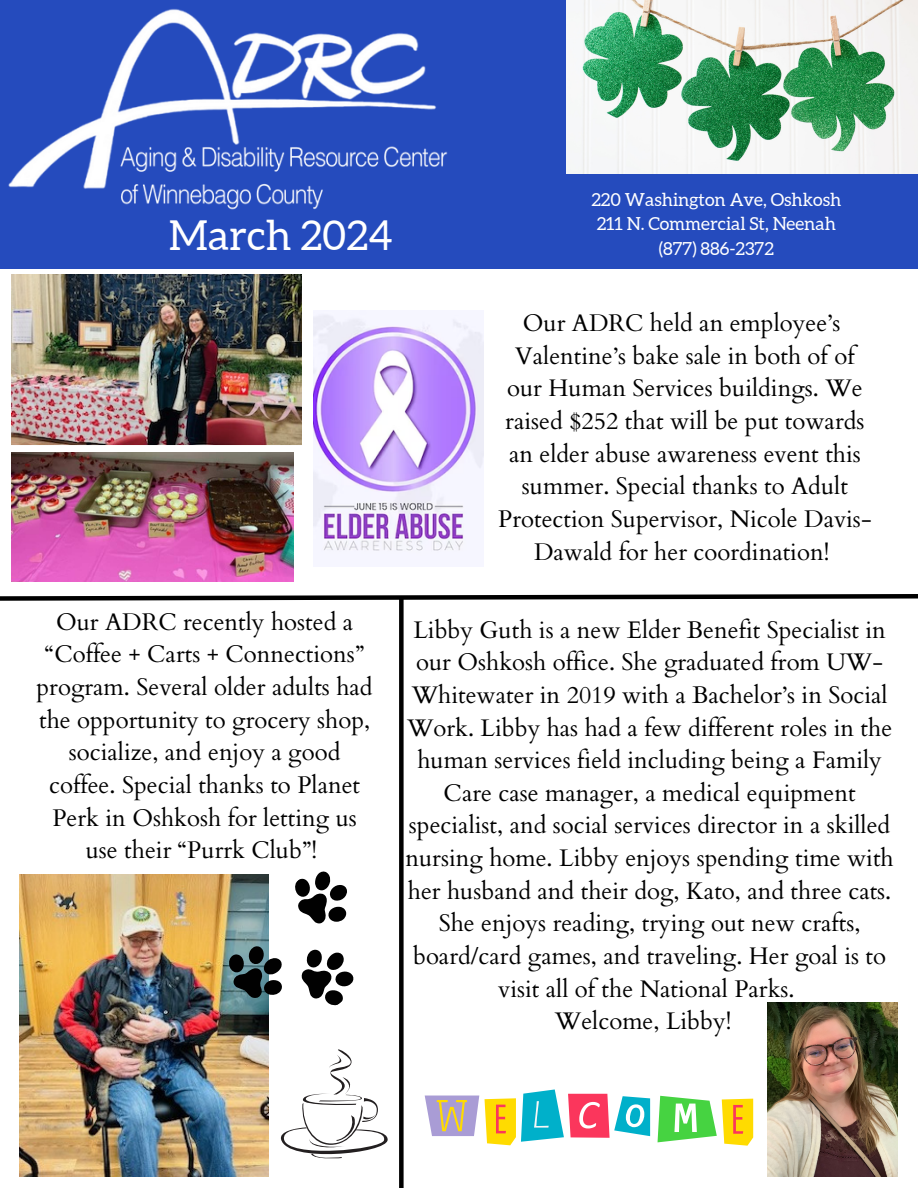
<style>
.page{position:relative;width:918px;height:1188px;background:#fff}
.page>*{position:absolute;margin:0;border:0;box-sizing:border-box;transform-origin:0 0}
.t1{font:41.25px "Aleo";color:#fff}
.t2{font:24px/32.7px "Cardo";color:#000;text-align:center}
.t3{font:18px "Aleo";color:#fff}
</style>
<div class="page">
<div style="left:0;top:0;width:918px;height:268px;background:#254bbd"></div>
<img style="left:566px;top:0;width:352px;height:173px">
<img style="left:0;top:9px;width:484px;height:278px">
<img style="left:12px;top:275px;width:289px;height:170px">
<img style="left:20px;top:875px;width:249px;height:301px">
<img style="left:12px;top:452px;width:281px;height:130px">
<img style="left:767px;top:1002px;width:131px;height:175px">
<svg style="left:0;top:594px;width:918px;height:7px"></svg>
<div style="left:399px;top:598px;width:5px;height:590px;background:#000"></div>
<svg style="left:281px;top:1049px;width:107px;height:109px"></svg>
<svg style="left:225px;top:943px;width:57px;height:62px;background:#54696c"></svg>
<svg style="left:301px;top:949px;width:53px;height:57px"></svg>
<svg style="left:295px;top:871px;width:52px;height:53px"></svg>
<img style="left:314px;top:313px;width:170px;height:239px">
<svg style="left:658px;top:1096px;width:95px;height:50px"></svg>
<svg style="left:425px;top:1096px;width:54px;height:40px;background:#bdaebd"></svg>
<svg style="left:485px;top:1089px;width:165px;height:56px"></svg>
<p class="t1" style="left:169px;top:212px;width:225px">March 2024</p>
<p class="t3" style="left:591px;top:189px;width:251px">220 Washington Ave, Oshkosh</p>
<p class="t3" style="left:597px;top:214px;width:241px">211 N. Commercial St, Neenah</p>
<h1 class="t3" style="left:659px;top:239px;width:117px">(877) 886-2372</h1>
<p class="t2" style="left:37px;top:606px;width:338px">Our ADRC recently hosted a “Coffee + Carts + Connections” program. Several older adults had the opportunity to grocery shop, socialize, and enjoy a good coffee. Special thanks to Planet<br>Perk in Oshkosh for letting us use their “Purrk Club”!</p>
<p class="t2" style="left:498px;top:307px;width:375px">Our ADRC held an employee’s Valentine’s bake sale in both of of our Human Services buildings. We raised $252 that will be put towards an elder abuse awareness event this summer. Special thanks to Adult Protection Supervisor, Nicole Davis-Dawald for her coordination!</p>
<h2 class="t2" style="left:405px;top:614px;width:490px">Libby Guth is a new Elder Benefit Specialist in our Oshkosh office. She graduated from UW-Whitewater in 2019 with a Bachelor’s in Social Work. Libby has had a few different roles in the human services field including being a Family Care case manager, a medical equipment specialist, and social services director in a skilled nursing home. Libby enjoys spending time with her husband and their dog, Kato, and three cats.<br>She enjoys reading, trying out new crafts, board/card games, and traveling. Her goal is to visit all of the National Parks.<br>Welcome, Libby!</h2>
</div>
